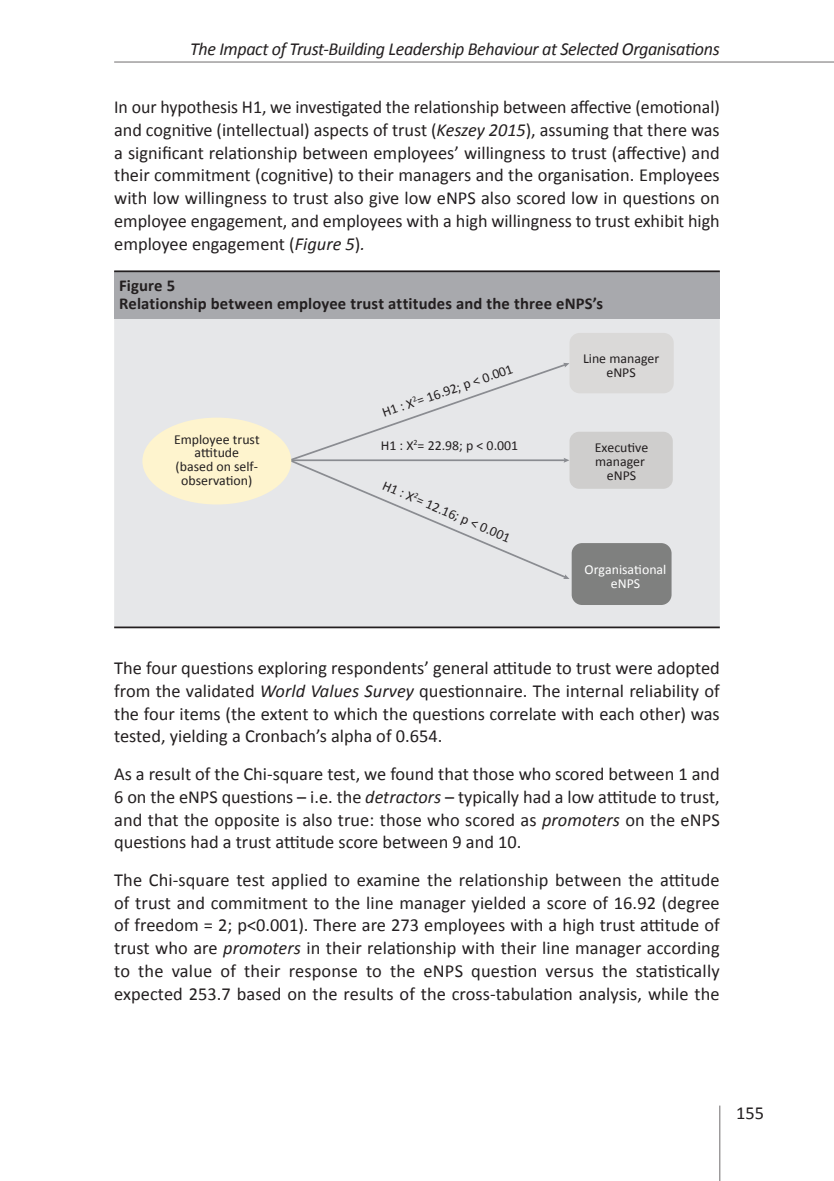
<style>
.page{position:relative;width:834px;height:1181px;background:#fff}
.page>*{position:absolute;margin:0;border:0;box-sizing:border-box;transform-origin:0 0}
.t1{font:18.38px/22.8px "Calibri";color:#231f20;text-align:justify}
.t2{font:italic 18.38px "Calibri";letter-spacing:-.02em;color:#231f20}
.t3{font:700 16.62px/18.4px "Calibri";letter-spacing:.01em;color:#231f20}
.t4{font:13.83px "Calibri";color:#231f20}
.t5{font:13.65px/13.7px "Calibri";color:#231f20;text-align:center}
.t6{font:13.65px/13.7px "Calibri";color:#fff;text-align:center}
.s1{font-style:italic}
</style>
<div class="page">
<hr style="left:114px;top:62px;width:719px;height:1px;background:#231f20">
<hr style="left:719px;top:1105px;width:1px;height:76px;background:#231f20">
<div style="left:114px;top:271px;width:605px;height:48px;background:#a8a9ad"></div>
<div style="left:114px;top:319px;width:605px;height:307px;background:#e6e7e9"></div>
<hr style="left:114px;top:270px;width:605px;height:2px;background:#231f20">
<hr style="left:114px;top:626px;width:605px;height:2px;background:#231f20">
<div style="left:287px;top:362px;width:282px;height:217px;background:#e6e7e9"></div>
<div style="left:142px;top:417px;width:149px;height:87px;background:#fef4ce;border-radius:50%"></div>
<div style="left:571px;top:543px;width:100px;height:62px;background:#7f807f;border-radius:10px"></div>
<div style="left:569px;top:333px;width:104px;height:60px;background:#dad9d8;border-radius:10px"></div>
<div style="left:569px;top:432px;width:103px;height:57px;background:#cfcecd;border-radius:10px"></div>
<p class="t2" style="left:190px;top:36px;width:531px">The Impact of Trust-Building Leadership Behaviour at Selected Organisations</p>
<p class="t1" style="left:114px;top:96px;width:607px">In our hypothesis H1, we investigated the relationship between affective (emotional) and cognitive (intellectual) aspects of trust (<span class="s1">Keszey 2015</span>), assuming that there was a significant relationship between employees’ willingness to trust (affective) and their commitment (cognitive) to their managers and the organisation. Employees with low willingness to trust also give low eNPS also scored low in questions on employee engagement, and employees with a high willingness to trust exhibit high employee engagement (<span class="s1">Figure 5</span>)<span class="s1">.</span></p>
<p class="t3" style="left:119px;top:276px;width:485px">Figure 5<br>Relationship between employee trust attitudes and the three eNPS’s</p>
<p class="t5" style="left:174px;top:432px;width:87px">Employee trust attitude (based on self&shy;observation)</p>
<p class="t5" style="left:380px;top:406px;width:139px;rotate:-19deg">H1 : X<sup>2</sup>= 16.92; p &lt; 0.001</p>
<p class="t5" style="left:380px;top:439px;width:139px">H1 : X<sup>2</sup>= 22.98; p &lt; 0.001</p>
<p class="t4" style="left:387px;top:476px;width:139px;rotate:23deg">H1 : X<sup>2</sup>= 12.16; p &lt; 0.001</p>
<p class="t5" style="left:583px;top:352px;width:78px">Line manager eNPS</p>
<p class="t5" style="left:594px;top:441px;width:55px">Executive manager eNPS</p>
<p class="t6" style="left:584px;top:563px;width:83px">Organisational eNPS</p>
<p class="t1" style="left:114px;top:656px;width:607px">The four questions exploring respondents’ general attitude to trust were adopted from the validated <span class="s1">World Values Survey</span> questionnaire. The internal reliability of the four items (the extent to which the questions correlate with each other) was tested, yielding a Cronbach’s alpha of 0.654.</p>
<p class="t1" style="left:114px;top:762px;width:607px">As a result of the Chi-square test, we found that those who scored between 1 and 6 on the eNPS questions – i.e. the <span class="s1">detractors</span> – typically had a low attitude to trust, and that the opposite is also true: those who scored as <span class="s1">promoters</span> on the eNPS questions had a trust attitude score between 9 and 10.</p>
<p class="t1" style="left:114px;top:868px;width:607px">The Chi-square test applied to examine the relationship between the attitude of trust and commitment to the line manager yielded a score of 16.92 (degree of freedom = 2; p&lt;0.001). There are 273 employees with a high trust attitude of trust who are <span class="s1">promoters</span> in their relationship with their line manager according to the value of their response to the eNPS question versus the statistically expected 253.7 based on the results of the cross-tabulation analysis, while the</p>
<p class="t1" style="left:736px;top:1102px;width:29px">155</p>
</div>
